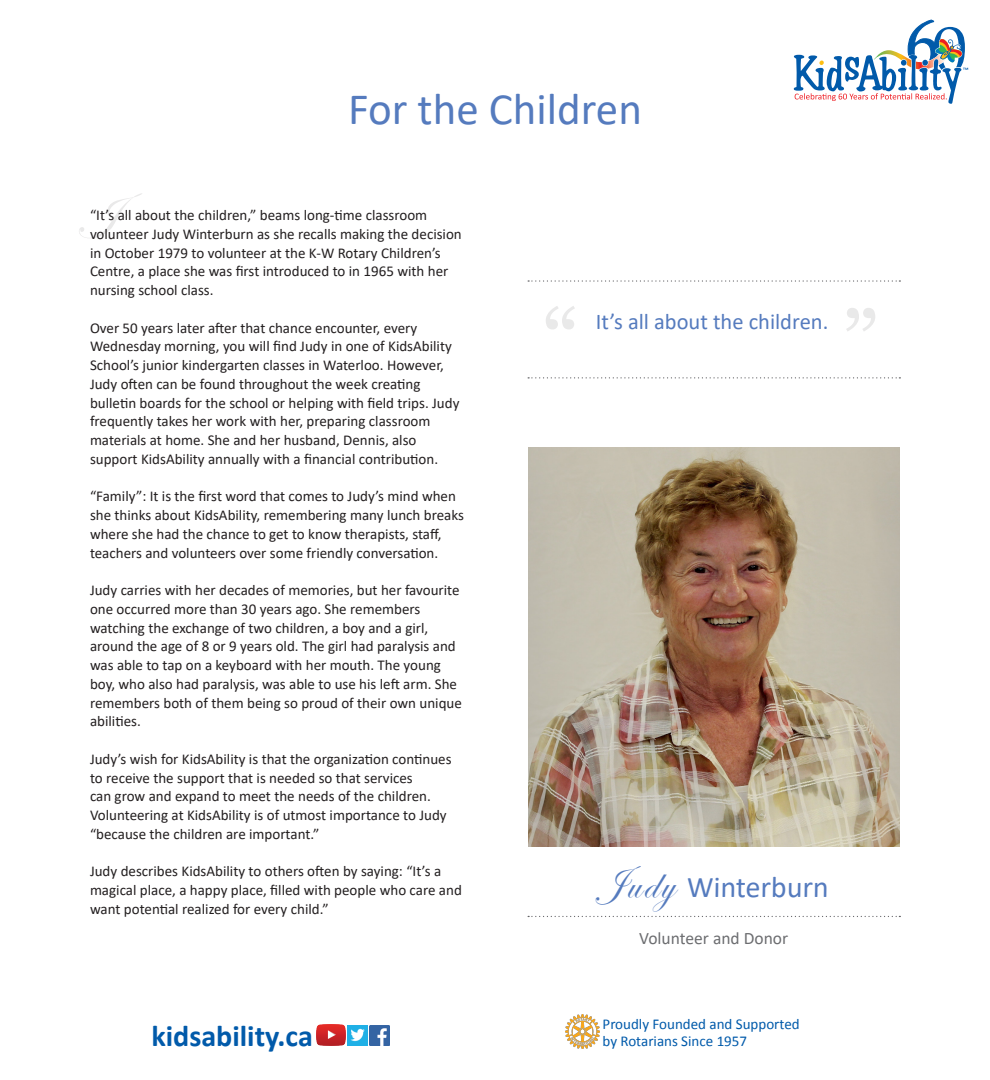
<style>
.page{position:relative;width:990px;height:1080px;background:#fff}
.page>*{position:absolute;margin:0;border:0;box-sizing:border-box;transform-origin:0 0}
.t1{font:90px "Georgia";color:#231f20}
.t2{font:67px "Edwardian Script ITC";color:#231f20}
.t3{font:45px "Calibri";color:#557bbe}
.t4{font:700 30.12px "Calibri";color:#015aaa}
.t5{font:30px "Calibri";color:#557bbe}
.t6{font:22.5px "Calibri";color:#557bbe}
.t7{font:17.5px "Calibri";color:#6c6d70}
.t8{font:15px/18.8px "Calibri";color:#231f20}
.t9{font:15px/16.9px "Calibri";color:#015aaa}
.s1{font-family:"Edwardian Script ITC";font-size:45px}
</style>
<div class="page">
<svg style="left:528px;top:916px;width:372px;height:1px"></svg>
<img style="left:528px;top:447px;width:371px;height:400px">
<svg style="left:528px;top:280px;width:372px;height:2px"></svg>
<svg style="left:528px;top:377px;width:372px;height:1px"></svg>
<img style="left:565px;top:1015px;width:34px;height:34px">
<img style="left:369px;top:1025px;width:21px;height:21px">
<div style="left:347px;top:1025px;width:21px;height:20px;background:#1fb0e6"></div>
<img style="left:316px;top:1025px;width:51px;height:21px">
<svg style="left:794px;top:20px;width:174px;height:84px"></svg>
<p class="t3" style="left:348px;top:78px;width:295px">For the Children</p>
<h2 class="t2" style="left:74px;top:180px;width:44px">I</h2>
<p class="t8" style="left:90px;top:205px;width:373px">“It’s all about the children,” beams long-time classroom volunteer Judy Winterburn as she recalls making the decision in October 1979 to volunteer at the K-W Rotary Children’s Centre, a place she was first introduced to in 1965 with her nursing school class.</p>
<p class="t8" style="left:90px;top:318px;width:371px">Over 50 years later after that chance encounter, every Wednesday morning, you will find Judy in one of KidsAbility School’s junior kindergarten classes in Waterloo. However, Judy often can be found throughout the week creating bulletin boards for the school or helping with field trips. Judy frequently takes her work with her, preparing classroom materials at home. She and her husband, Dennis, also support KidsAbility annually with a financial contribution.</p>
<p class="t8" style="left:90px;top:487px;width:375px">“Family”: It is the first word that comes to Judy’s mind when she thinks about KidsAbility, remembering many lunch breaks where she had the chance to get to know therapists, staff, teachers and volunteers over some friendly conversation.</p>
<p class="t8" style="left:90px;top:580px;width:373px">Judy carries with her decades of memories, but her favourite one occurred more than 30 years ago. She remembers watching the exchange of two children, a boy and a girl, around the age of 8 or 9 years old. The girl had paralysis and was able to tap on a keyboard with her mouth. The young boy, who also had paralysis, was able to use his left arm. She remembers both of them being so proud of their own unique abilities.</p>
<p class="t8" style="left:90px;top:749px;width:363px">Judy’s wish for KidsAbility is that the organization continues to receive the support that is needed so that services<br>can grow and expand to meet the needs of the children.<br>Volunteering at KidsAbility is of utmost importance to Judy “because the children are important.”</p>
<p class="t8" style="left:90px;top:862px;width:373px">Judy describes KidsAbility to others often by saying: “It’s a magical place, a happy place, filled with people who care and want potential realized for every child.”</p>
<p class="t4" style="left:151px;top:1016px;width:163px">kidsability.ca</p>
<h1 class="t1" style="left:542px;top:287px;width:38px">“</h1>
<h1 class="t1" style="left:879px;top:350px;width:38px;rotate:-180deg">“</h1>
<p class="t6" style="left:596px;top:306px;width:234px">It’s all about the children.</p>
<p class="t5" style="left:599px;top:866px;width:232px"><span class="s1">Judy</span> Winterburn</p>
<p class="t7" style="left:639px;top:926px;width:151px">Volunteer and Donor</p>
<p class="t9" style="left:603px;top:1016px;width:199px">Proudly Founded and Supported by Rotarians Since 1957</p>
</div>
